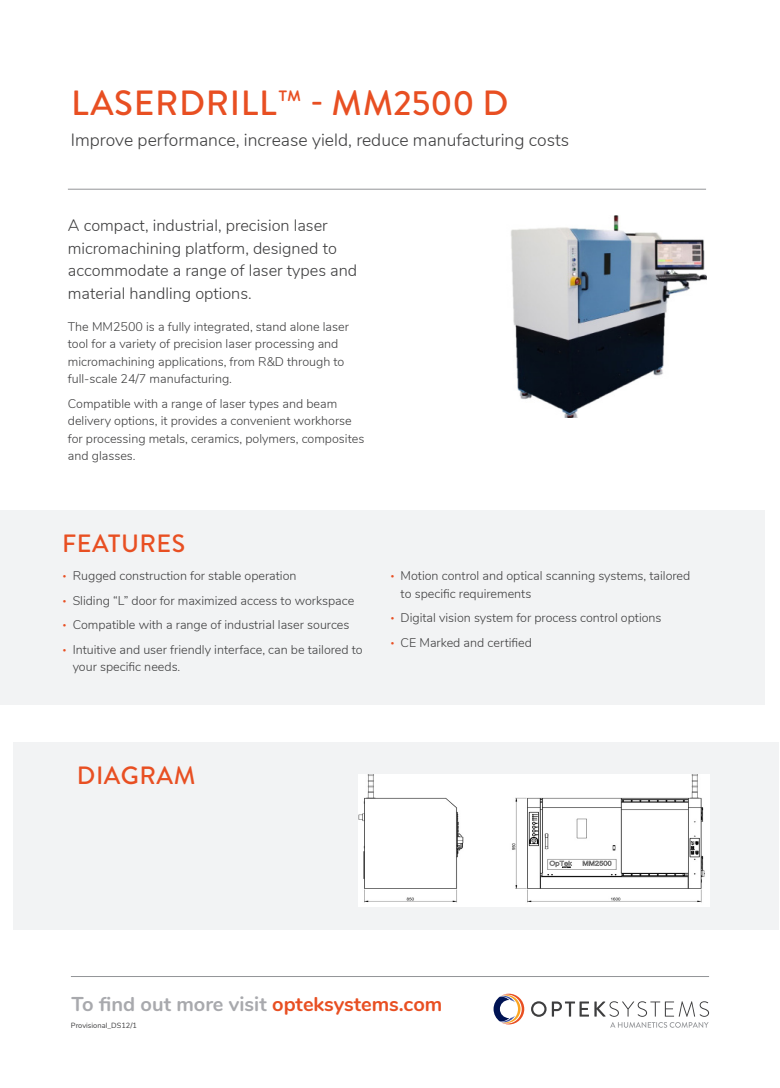
<style>
.page{position:relative;width:780px;height:1088px;background:#fff}
.page>*{position:absolute;margin:0;border:0;box-sizing:border-box;transform-origin:0 0}
.Main_heading{font:500 35px "Brandon Grotesque";letter-spacing:.02em;color:#e84f22}
.Secondary_heading{font:500 25px "Brandon Grotesque";letter-spacing:.02em;color:#e84f22}
.CTA{font:700 20px "Nunito";color:#a8a9ad}
.Sub_title__main_head{font:300 17.5px "Nunito";color:#3e3e3f}
.Intro_para{font:300 16.25px/22.5px "Nunito";color:#3e3e3f}
.Body_copy{font:300 12.5px/17.5px "Nunito";color:#3e3e3f}
.t1{font:7.5px "Nunito";color:#3e3e3f}
.s1{font-weight:400}
.s2{font-family:"Azo Sans";color:#e84f22}
.s3{color:#e84f22}
</style>
<div class="page">
<div style="left:0;top:510px;width:764px;height:194px;background:#f2f3f4"></div>
<hr style="left:68px;top:189px;width:638px;height:1px;background:#939598">
<hr style="left:71px;top:976px;width:638px;height:1px;background:#939598">
<svg style="left:531px;top:1001px;width:178px;height:27px"></svg>
<svg style="left:493px;top:994px;width:31px;height:30px"></svg>
<img style="left:511px;top:215px;width:195px;height:203px">
<div style="left:13px;top:742px;width:765px;height:187px;background:#f2f3f4"></div>
<img style="left:358px;top:775px;width:351px;height:131px">
<p class="Main_heading" style="left:71px;top:79px;width:439px">LASERDRILL<span class="s1">™</span> - MM2500 D</p>
<p class="Sub_title__main_head" style="left:71px;top:128px;width:500px">Improve performance, increase yield, reduce manufacturing costs</p>
<p class="Intro_para" style="left:68px;top:214px;width:291px">A compact, industrial, precision laser micromachining platform, designed to accommodate a range of laser types and material handling options.</p>
<p class="Body_copy" style="left:68px;top:317px;width:282px">The MM2500 is a fully integrated, stand alone laser tool for a variety of precision laser processing and micromachining applications, from R&amp;D through to full‑scale 24/7 manufacturing.</p>
<p class="Body_copy" style="left:68px;top:394px;width:298px">Compatible with a range of laser types and beam delivery options, it provides a convenient workhorse for processing metals, ceramics, polymers, composites and glasses.</p>
<p class="Secondary_heading" style="left:62px;top:526px;width:125px">FEATURES</p>
<p class="Body_copy" style="left:62px;top:566px;width:236px"><span class="s2">•</span> Rugged construction for stable operation</p>
<p class="Body_copy" style="left:62px;top:591px;width:294px"><span class="s2">•</span> Sliding “L” door for maximized access to workspace</p>
<p class="Body_copy" style="left:62px;top:615px;width:289px"><span class="s2">•</span> Compatible with a range of industrial laser sources</p>
<p class="Body_copy" style="left:73px;top:640px;width:291px;text-indent:-11px"><span class="s2">•</span> Intuitive and user friendly interface, can be tailored to your specific needs.</p>
<p class="Body_copy" style="left:400px;top:566px;width:291px;text-indent:-11px"><span class="s2">•</span> Motion control and optical scanning systems, tailored to specific requirements</p>
<p class="Body_copy" style="left:390px;top:608px;width:273px"><span class="s2">•</span> Digital vision system for process control options</p>
<p class="Body_copy" style="left:390px;top:633px;width:143px"><span class="s2">•</span> CE Marked and certified</p>
<p class="Secondary_heading" style="left:77px;top:758px;width:120px">DIAGRAM</p>
<p class="CTA" style="left:71px;top:989px;width:372px">To find out more visit <span class="s3">opteksystems.com</span></p>
<p class="t1" style="left:71px;top:1019px;width:68px">Provisional_DS12/1</p>
</div>
